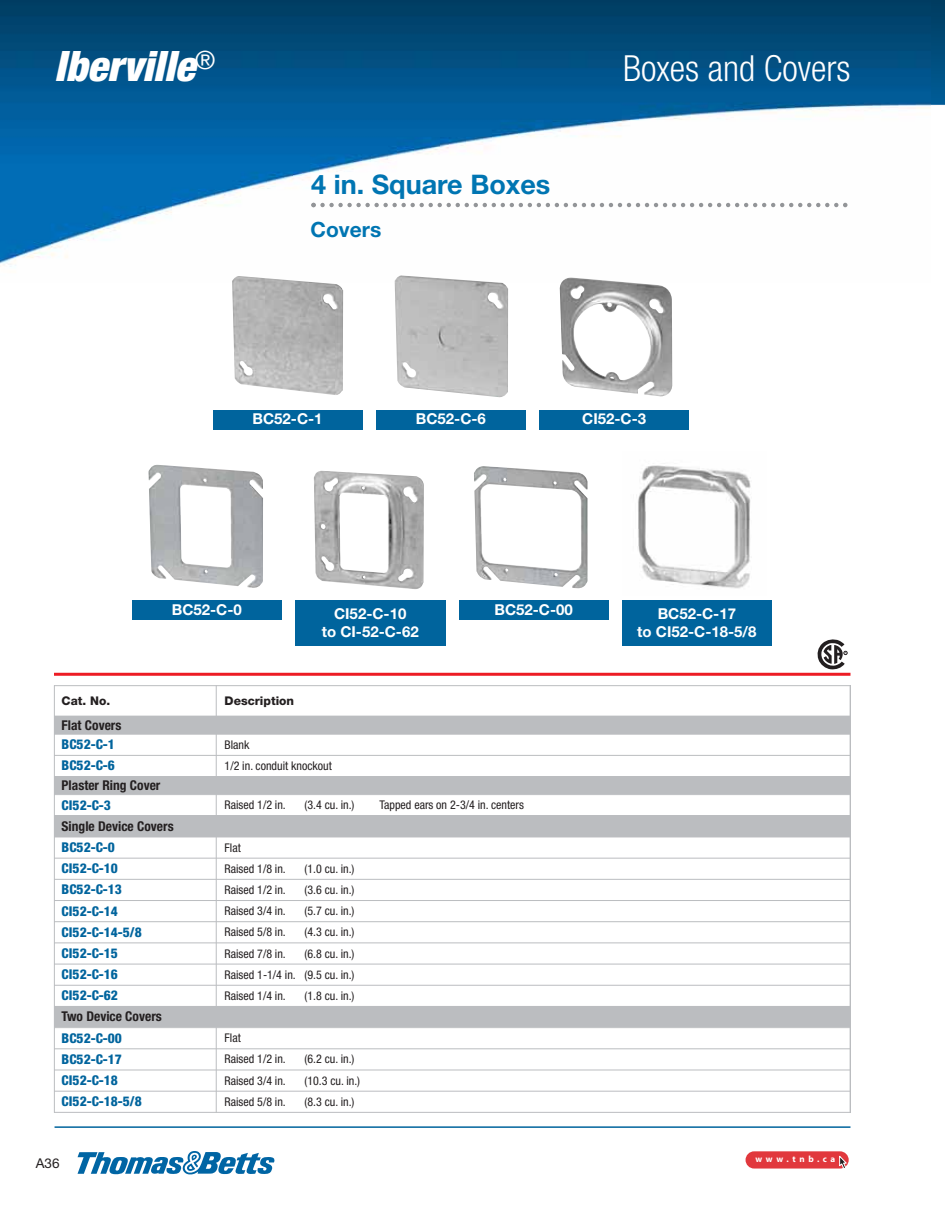
<style>
.page{position:relative;width:945px;height:1215px;background:#fff}
.page>*{position:absolute;margin:0;border:0;box-sizing:border-box;transform-origin:0 0}
.t1{font:italic 900 condensed 42px "Helvetica Neue LT Std";color:#fff}
.t2{font:300 condensed 36px "Helvetica Neue LT Std";color:#fff}
.t3{font:700 27px "Helvetica Neue LT Std";color:#0075b2}
.t4{font:700 21px "Helvetica Neue LT Std";color:#0075b2}
.t5{font:700 15px/18px "Helvetica Neue LT Std";color:#fff;text-align:center}
.t6{font:800 condensed 13.5px "Helvetica Neue LT Std";color:#00649d}
.t7{font:700 condensed 13.5px "Helvetica Neue LT Std";color:#231f20}
.t8{font:13.5px "Helvetica Neue LT Std";color:#231f20}
.t9{font:condensed 12px "Helvetica Neue LT Std";color:#231f20}
.t10{font:800 12px "Helvetica Neue LT Std";color:#231f20}
.t11{font:700 9px "Myriad Pro";letter-spacing:.4em;color:#fff}
</style>
<div class="page">
<img style="left:0;top:0;width:932px;height:283px">
<svg style="left:932px;top:0;width:13px;height:105px"></svg>
<hr style="left:55px;top:1126px;width:795px;height:2px;background:#00649d">
<svg style="left:78px;top:1151px;width:196px;height:23px"></svg>
<div style="left:746px;top:1151px;width:103px;height:18px;background:#e1383d;border-radius:9px"></div>
<svg style="left:839px;top:1155px;width:8px;height:14px"></svg>
<svg style="left:311px;top:203px;width:537px;height:4px"></svg>
<div style="left:54px;top:716px;width:796px;height:18px;background:#bbbdc0"></div>
<div style="left:54px;top:777px;width:796px;height:18px;background:#bbbdc0"></div>
<div style="left:54px;top:816px;width:796px;height:21px;background:#bbbdc0"></div>
<div style="left:54px;top:1006px;width:796px;height:22px;background:#bbbdc0"></div>
<hr style="left:54px;top:685px;width:1px;height:428px;background:#bbbdc0">
<hr style="left:216px;top:685px;width:1px;height:32px;background:#bbbdc0">
<hr style="left:216px;top:734px;width:1px;height:43px;background:#bbbdc0">
<svg style="left:216px;top:795px;width:1px;height:20px"></svg>
<hr style="left:216px;top:837px;width:1px;height:170px;background:#bbbdc0">
<hr style="left:216px;top:1027px;width:1px;height:86px;background:#bbbdc0">
<hr style="left:850px;top:685px;width:1px;height:428px;background:#bbbdc0">
<hr style="left:54px;top:685px;width:796px;height:1px;background:#bbbdc0">
<hr style="left:54px;top:734px;width:796px;height:1px;background:#bbbdc0">
<hr style="left:54px;top:755px;width:796px;height:1px;background:#bbbdc0">
<hr style="left:54px;top:776px;width:796px;height:1px;background:#bbbdc0">
<hr style="left:54px;top:815px;width:796px;height:1px;background:#bbbdc0">
<hr style="left:54px;top:837px;width:796px;height:1px;background:#bbbdc0">
<hr style="left:54px;top:858px;width:796px;height:1px;background:#bbbdc0">
<hr style="left:54px;top:879px;width:796px;height:1px;background:#bbbdc0">
<hr style="left:54px;top:900px;width:796px;height:1px;background:#bbbdc0">
<hr style="left:54px;top:921px;width:796px;height:1px;background:#bbbdc0">
<hr style="left:54px;top:943px;width:796px;height:1px;background:#bbbdc0">
<hr style="left:54px;top:964px;width:796px;height:1px;background:#bbbdc0">
<hr style="left:54px;top:985px;width:796px;height:1px;background:#bbbdc0">
<hr style="left:54px;top:1048px;width:796px;height:1px;background:#bbbdc0">
<hr style="left:54px;top:1070px;width:796px;height:1px;background:#bbbdc0">
<hr style="left:54px;top:1091px;width:796px;height:1px;background:#bbbdc0">
<hr style="left:54px;top:1112px;width:796px;height:1px;background:#bbbdc0">
<hr style="left:54px;top:673px;width:797px;height:3px;background:#ed1c24">
<svg style="left:818px;top:639px;width:29px;height:30px"></svg>
<div style="left:213px;top:410px;width:150px;height:20px;background:#00649d"></div>
<img style="left:232px;top:276px;width:111px;height:119px">
<div style="left:376px;top:410px;width:150px;height:20px;background:#00649d"></div>
<img style="left:395px;top:275px;width:113px;height:122px">
<div style="left:539px;top:410px;width:150px;height:20px;background:#00649d"></div>
<img style="left:560px;top:278px;width:112px;height:118px">
<div style="left:132px;top:600px;width:150px;height:20px;background:#00649d"></div>
<img style="left:148px;top:465px;width:115px;height:123px">
<div style="left:295px;top:600px;width:150px;height:46px;background:#00649d"></div>
<img style="left:314px;top:471px;width:110px;height:118px">
<div style="left:459px;top:600px;width:150px;height:20px;background:#00649d"></div>
<img style="left:474px;top:466px;width:114px;height:122px">
<div style="left:622px;top:600px;width:150px;height:46px;background:#00649d"></div>
<img style="left:638px;top:465px;width:113px;height:124px">
<h1 class="t1" style="left:55px;top:42px;width:162px">Iberville<sup>®</sup></h1>
<h2 class="t2" style="left:623px;top:55px;width:229px">Boxes and Covers</h2>
<h3 class="t3" style="left:311px;top:175px;width:241px">4 in. Square Boxes</h3>
<h3 class="t4" style="left:311px;top:222px;width:72px">Covers</h3>
<p class="t5" style="left:253px;top:412px;width:72px">BC52-C-1</p>
<p class="t5" style="left:416px;top:412px;width:72px">BC52-C-6</p>
<p class="t5" style="left:582px;top:412px;width:65px">CI52-C-3</p>
<p class="t5" style="left:172px;top:602px;width:72px">BC52-C-0</p>
<p class="t5" style="left:322px;top:606px;width:98px">CI52-C-10<br>to CI-52-C-62</p>
<p class="t5" style="left:495px;top:602px;width:80px">BC52-C-00</p>
<p class="t5" style="left:637px;top:606px;width:121px">BC52-C-17<br>to CI52-C-18-5/8</p>
<p class="t10" style="left:62px;top:696px;width:50px">Cat. No.</p>
<p class="t10" style="left:225px;top:696px;width:71px">Description</p>
<p class="t7" style="left:62px;top:720px;width:61px">Flat Covers</p>
<p class="t6" style="left:62px;top:737px;width:55px">BC52-C-1</p>
<p class="t9" style="left:225px;top:740px;width:26px">Blank</p>
<p class="t6" style="left:62px;top:758px;width:55px">BC52-C-6</p>
<p class="t9" style="left:225px;top:761px;width:109px">1/2 in. conduit knockout</p>
<p class="t7" style="left:62px;top:780px;width:100px">Plaster Ring Cover</p>
<p class="t6" style="left:62px;top:797px;width:51px">CI52-C-3</p>
<p class="t9" style="left:225px;top:800px;width:63px">Raised 1/2 in.</p>
<p class="t9" style="left:305px;top:800px;width:51px">(3.4 cu. in.)</p>
<p class="t9" style="left:379px;top:800px;width:146px">Tapped ears on 2-3/4 in. centers</p>
<p class="t7" style="left:62px;top:821px;width:114px">Single Device Covers</p>
<p class="t6" style="left:62px;top:839px;width:55px">BC52-C-0</p>
<p class="t9" style="left:225px;top:843px;width:18px">Flat</p>
<p class="t6" style="left:62px;top:861px;width:58px">CI52-C-10</p>
<p class="t9" style="left:225px;top:864px;width:63px">Raised 1/8 in.</p>
<p class="t9" style="left:305px;top:864px;width:51px">(1.0 cu. in.)</p>
<p class="t6" style="left:62px;top:882px;width:62px">BC52-C-13</p>
<p class="t9" style="left:225px;top:885px;width:63px">Raised 1/2 in.</p>
<p class="t9" style="left:305px;top:885px;width:51px">(3.6 cu. in.)</p>
<p class="t6" style="left:62px;top:903px;width:58px">CI52-C-14</p>
<p class="t9" style="left:225px;top:906px;width:63px">Raised 3/4 in.</p>
<p class="t9" style="left:305px;top:906px;width:51px">(5.7 cu. in.)</p>
<p class="t6" style="left:62px;top:924px;width:82px">CI52-C-14-5/8</p>
<p class="t9" style="left:225px;top:928px;width:63px">Raised 5/8 in.</p>
<p class="t9" style="left:305px;top:928px;width:51px">(4.3 cu. in.)</p>
<p class="t6" style="left:62px;top:945px;width:58px">CI52-C-15</p>
<p class="t9" style="left:225px;top:949px;width:63px">Raised 7/8 in.</p>
<p class="t9" style="left:305px;top:949px;width:51px">(6.8 cu. in.)</p>
<p class="t6" style="left:62px;top:967px;width:58px">CI52-C-16</p>
<p class="t9" style="left:225px;top:970px;width:131px">Raised 1-1/4 in. (9.5 cu. in.)</p>
<p class="t6" style="left:62px;top:988px;width:58px">CI52-C-62</p>
<p class="t9" style="left:225px;top:991px;width:63px">Raised 1/4 in.</p>
<p class="t9" style="left:305px;top:991px;width:51px">(1.8 cu. in.)</p>
<p class="t7" style="left:62px;top:1012px;width:102px">Two Device Covers</p>
<p class="t6" style="left:62px;top:1030px;width:62px">BC52-C-00</p>
<p class="t9" style="left:225px;top:1034px;width:18px">Flat</p>
<p class="t6" style="left:62px;top:1051px;width:62px">BC52-C-17</p>
<p class="t9" style="left:225px;top:1055px;width:63px">Raised 1/2 in.</p>
<p class="t9" style="left:305px;top:1055px;width:51px">(6.2 cu. in.)</p>
<p class="t6" style="left:62px;top:1072px;width:58px">CI52-C-18</p>
<p class="t9" style="left:225px;top:1076px;width:63px">Raised 3/4 in.</p>
<p class="t9" style="left:305px;top:1076px;width:57px">(10.3 cu. in.)</p>
<p class="t6" style="left:62px;top:1094px;width:82px">CI52-C-18-5/8</p>
<p class="t9" style="left:225px;top:1097px;width:63px">Raised 5/8 in.</p>
<p class="t9" style="left:305px;top:1097px;width:51px">(8.3 cu. in.)</p>
<p class="t8" style="left:36px;top:1159px;width:25px">A36</p>
<p class="t11" style="left:755px;top:1154px;width:81px">www.tnb.ca</p>
</div>
